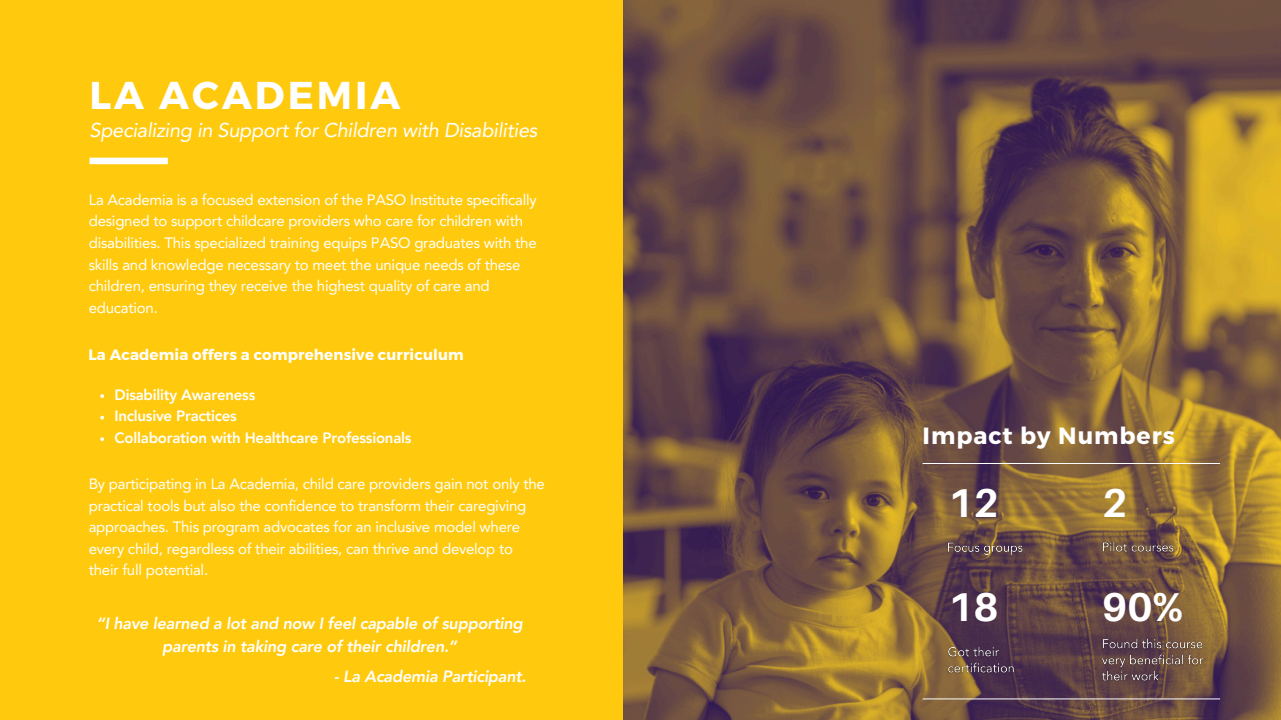
<style>
.page{position:relative;width:1281px;height:720px;background:#ffca0e}
.page>*{position:absolute;margin:0;border:0;box-sizing:border-box;transform-origin:0 0}
.t1{font:700 40.25px "Aileron";color:#fff}
.t2{font:700 38.75px "Montserrat";letter-spacing:.08em;color:#fff}
.t3{font:700 23.5px "Montserrat";letter-spacing:.04em;color:#fff}
.t4{font:italic 20px "Avenir LT Pro";letter-spacing:-.015em;color:#fff}
.t5{font:italic 800 16.25px/23.5px "Avenir LT Pro";letter-spacing:-.015em;color:#fff;text-align:center}
.t6{font:15px/21.5px "Avenir LT Pro";letter-spacing:-.015em;color:#fff}
.t7{font:800 15px "Avenir LT Pro";letter-spacing:-.015em;color:#fff}
.t8{font:700 15px "Montserrat";letter-spacing:.01em;color:#fff}
</style>
<div class="page">
<img style="left:623px;top:0;width:657px;height:720px">
<div style="left:89px;top:158px;width:79px;height:6px;background:#fff"></div>
<svg style="left:100px;top:394px;width:4px;height:4px"></svg>
<svg style="left:100px;top:416px;width:4px;height:4px"></svg>
<svg style="left:100px;top:437px;width:4px;height:4px"></svg>
<img style="left:1099px;top:538px;width:78px;height:19px">
<img style="left:1098px;top:636px;width:108px;height:49px">
<img style="left:944px;top:538px;width:83px;height:21px">
<img style="left:944px;top:643px;width:73px;height:34px">
<hr style="left:922px;top:463px;width:298px;height:1px;background:#fff">
<hr style="left:922px;top:698px;width:298px;height:1px;background:#fff">
<h4 class="t2" style="left:89px;top:70px;width:312px">LA ACADEMIA</h4>
<h6 class="t4" style="left:89px;top:122px;width:449px">Specializing in Support for Children with Disabilities</h6>
<h5 class="t6" style="left:89px;top:190px;width:449px">La Academia is a focused extension of the PASO Institute specifically designed to support childcare providers who care for children with disabilities. This specialized training equips PASO graduates with the skills and knowledge necessary to meet the unique needs of these children, ensuring they receive the highest quality of care and education.</h5>
<h5 class="t8" style="left:88px;top:345px;width:377px">La Academia offers a comprehensive curriculum</h5>
<p class="t7" style="left:115px;top:389px;width:142px">Disability Awareness</p>
<p class="t7" style="left:115px;top:410px;width:124px">Inclusive Practices</p>
<h6 class="t7" style="left:115px;top:432px;width:298px">Collaboration with Healthcare Professionals</h6>
<p class="t6" style="left:89px;top:474px;width:458px">By participating in La Academia, child care providers gain not only the practical tools but also the confidence to transform their caregiving approaches. This program advocates for an inclusive model where every child, regardless of their abilities, can thrive and develop to their full potential.</p>
<h5 class="t5" style="left:96px;top:613px;width:428px">“I have learned a lot and now I feel capable of supporting parents in taking care of their children.”</h5>
<p class="t5" style="left:334px;top:666px;width:194px">- La Academia Participant.</p>
<h2 class="t3" style="left:922px;top:420px;width:253px">Impact by Numbers</h2>
<p class="t1" style="left:948px;top:477px;width:52px">12</p>
<p class="t1" style="left:948px;top:582px;width:52px">18</p>
<h3 class="t1" style="left:1102px;top:477px;width:27px">2</h3>
<p class="t1" style="left:1102px;top:582px;width:83px">90%</p>
</div>
